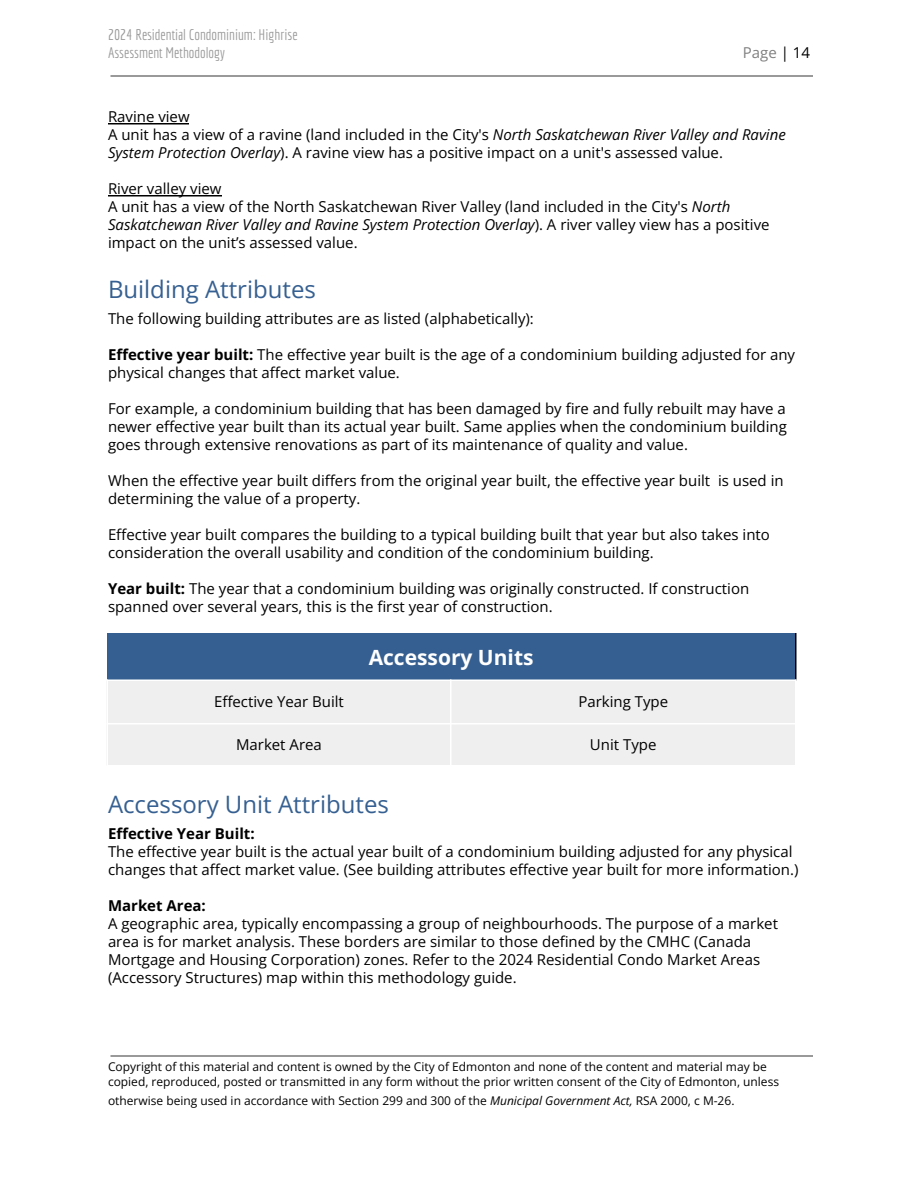
<style>
.page{position:relative;width:918px;height:1188px;background:#fff}
.page>*{position:absolute;margin:0;border:0;box-sizing:border-box;transform-origin:0 0}
.t1{font:24px "Open Sans";color:#366091}
.t2{font:700 21px "Open Sans";color:#fff}
.t3{font:15px/18px "Open Sans";color:#000}
.t4{font:15px/18px "Economica";color:#999}
.t5{font:700 15px "Open Sans";color:#000}
.t6{font:15px "Open Sans";color:#808080}
.t7{font:12px/14.7px "Open Sans";color:#000}
.s1{color:#000}
.s2{font-style:italic}
.s3{font-weight:700}
</style>
<div class="page">
<div style="left:107px;top:633px;width:688px;height:48px;background:#365f91"></div>
<div style="left:107px;top:681px;width:344px;height:42px;background:#efefef"></div>
<div style="left:451px;top:681px;width:344px;height:42px;background:#efefef"></div>
<div style="left:107px;top:723px;width:344px;height:43px;background:#efefef"></div>
<div style="left:451px;top:723px;width:344px;height:43px;background:#efefef"></div>
<hr style="left:108px;top:123px;width:81px;height:2px;background:#000">
<hr style="left:108px;top:195px;width:114px;height:2px;background:#000">
<hr style="left:106px;top:680px;width:2px;height:87px;background:#fff">
<hr style="left:450px;top:680px;width:1px;height:87px;background:#fff">
<hr style="left:795px;top:633px;width:1px;height:48px;background:#000">
<hr style="left:106px;top:680px;width:690px;height:1px;background:#fff">
<hr style="left:106px;top:723px;width:690px;height:2px;background:#fff">
<hr style="left:106px;top:765px;width:690px;height:1px;background:#fff">
<p class="t4" style="left:108px;top:26px;width:191px">2024 Residential Condominium: Highrise<br>Assessment Methodology</p>
<p class="t6" style="left:743px;top:42px;width:69px">Page <span class="s1">| 14</span></p>
<p class="t3" style="left:108px;top:108px;width:679px">Ravine view<br>A unit has a view of a ravine (land included in the City's <span class="s2">North Saskatchewan River Valley and Ravine<br>System Protection Overlay</span>). A ravine view has a positive impact on a unit's assessed value.</p>
<p class="t3" style="left:108px;top:180px;width:663px">River valley view<br>A unit has a view of the North Saskatchewan River Valley (land included in the City's <span class="s2">North Saskatchewan River Valley and Ravine System Protection Overlay</span>). A river valley view has a positive impact on the unit’s assessed value.</p>
<h1 class="t1" style="left:108px;top:272px;width:210px">Building Attributes</h1>
<p class="t3" style="left:108px;top:309px;width:427px">The following building attributes are as listed (alphabetically):</p>
<p class="t3" style="left:108px;top:345px;width:689px"><span class="s3">Effective year built:</span> The effective year built is the age of a condominium building adjusted for any physical changes that affect market value.</p>
<p class="t3" style="left:108px;top:399px;width:680px;text-align:justify">For example, a condominium building that has been damaged by fire and fully rebuilt may have a newer effective year built than its actual year built. Same applies when the condominium building goes through extensive renovations as part of its maintenance of quality and value.</p>
<p class="t3" style="left:108px;top:471px;width:677px">When the effective year built differs from the original year built, the effective year built is used in determining the value of a property.</p>
<p class="t3" style="left:108px;top:525px;width:663px">Effective year built compares the building to a typical building built that year but also takes into consideration the overall usability and condition of the condominium building.</p>
<p class="t3" style="left:108px;top:579px;width:643px"><span class="s3">Year built:</span> The year that a condominium building was originally constructed. If construction spanned over several years, this is the fi rst year of construction.</p>
<h2 class="t2" style="left:369px;top:642px;width:166px">Accessory Units</h2>
<p class="t3" style="left:214px;top:693px;width:131px">Effective Year Built</p>
<p class="t3" style="left:578px;top:693px;width:91px">Parking Type</p>
<p class="t3" style="left:236px;top:735px;width:87px">Market Area</p>
<p class="t3" style="left:590px;top:735px;width:68px">Unit Type</p>
<h1 class="t1" style="left:108px;top:787px;width:283px">Accessory Unit Attributes</h1>
<p class="t5" style="left:108px;top:823px;width:148px">Effective Year Built:</p>
<p class="t3" style="left:108px;top:842px;width:692px">The effective year built is the actual year built of a condominium building adjusted for any physical changes that affect market value. (See building attributes effective year built for more information.)</p>
<p class="t5" style="left:108px;top:895px;width:99px">Market Area:</p>
<p class="t3" style="left:108px;top:914px;width:672px">A geographic area, typically encompassing a group of neighbourhoods. The purpose of a market area is for market analysis. These borders are similar to those defined by the CMHC (Canada Mortgage and Housing Corporation) zones. Refer to the 2024 Residential Condo Market Areas (Accessory Structures) map within this methodology guide.</p>
<p class="t7" style="left:108px;top:1059px;width:673px">Copyright of this material and content is owned by the City of Edmonton and none of the content and material may be copied, reproduced, posted or transmitted in any form without the prior written consent of the City of Edmonton, unless</p>
<p class="t7" style="left:108px;top:1093px;width:628px">otherwise being used in accordance with Section 299 and 300 of the <span class="s2">Municipal Government Act,</span> RSA 2000, c M-26.</p>
</div>
